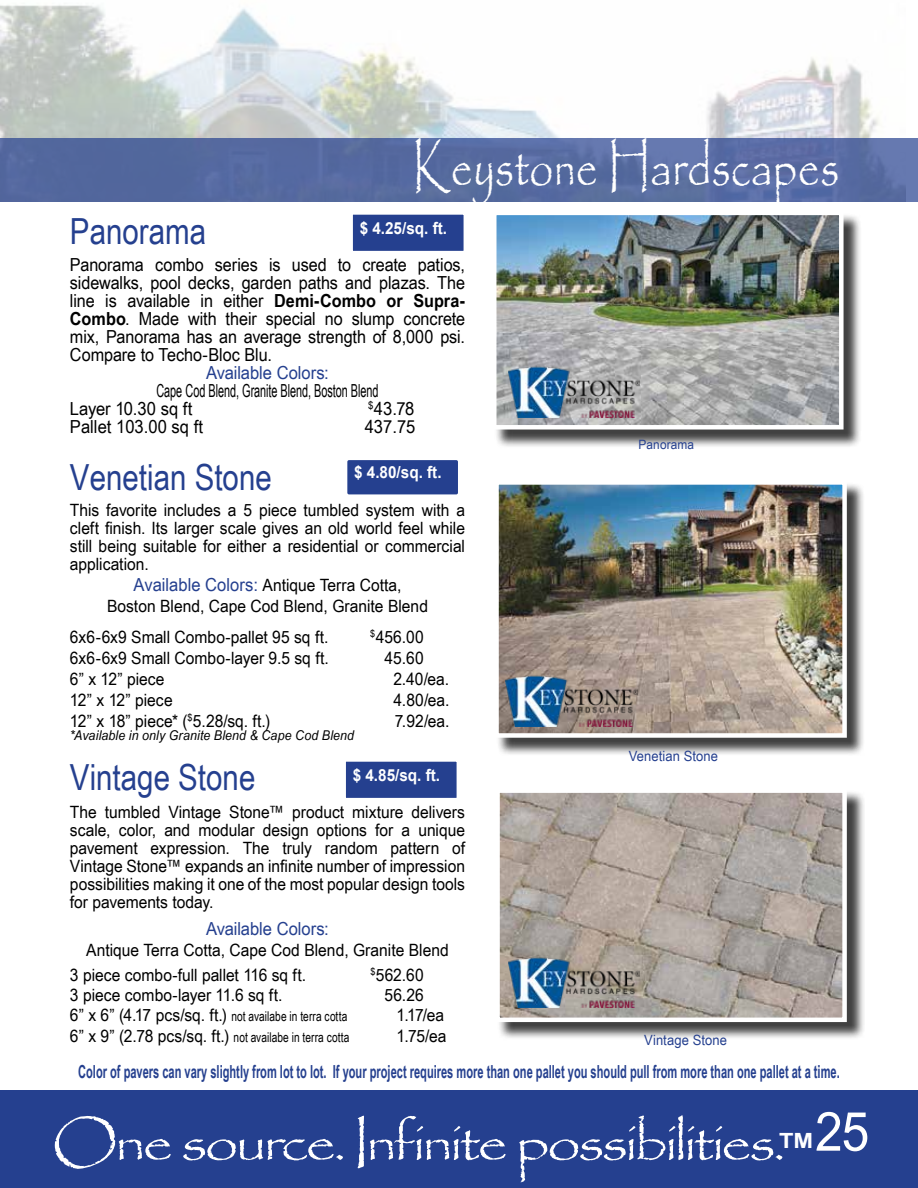
<style>
.page{position:relative;width:918px;height:1188px;background:#fff}
.page>*{position:absolute;margin:0;border:0;box-sizing:border-box;transform-origin:0 0}
.t1{font:57px "Papyrus";color:#fff;scale:.76 1}
.t2{font:54px "Papyrus";letter-spacing:-.055em;color:#fff;scale:1.13 1}
.t3{font:54px "Arial Narrow";color:#fff;scale:1.13 1}
.t4{font:36px "Arial Narrow";color:#25408f}
.t5{font:700 21px "Arial";color:#fff;scale:1.13 1}
.t6{font:18px/18px "Arial Narrow";letter-spacing:-.005em;color:#000;text-align:justify;scale:1.1 1}
.t7{font:700 18px "Arial Narrow";color:#25408f;scale:.75 1}
.t8{font:18px/18px "Arial Narrow";letter-spacing:-.005em;color:#000;scale:.74 1}
.t9{font:18px "Arial Narrow";letter-spacing:-.005em;color:#25408f;scale:1.13 1}
.t10{font:18px "Arial Narrow";letter-spacing:-.005em;color:#000;scale:1.13 1}
.t11{font:16.95px/18px "Arial Narrow";color:#000;text-align:justify;scale:1.13 1}
.t12{font:700 16.65px "Arial";color:#fff;scale:.92 1}
.t13{font:14.1px "Arial Narrow";letter-spacing:.005em;color:#25408f;scale:1.13 1}
.t14{font:13.5px "Arial Narrow";letter-spacing:.005em;color:#000;scale:.92 1}
.t15{font:italic 13.5px "Arial Narrow";letter-spacing:.01em;color:#000;scale:1.13 1}
.t16{font:12.9px "Arial Narrow";letter-spacing:.01em;color:#25408f;scale:1.13 1}
.s1{font-weight:700}
.s2{font-size:18px;color:#25408f}
.s3{font-size:16.95px}
</style>
<div class="page">
<div style="left:0;top:1090px;width:918px;height:98px;background:#25408f"></div>
<img style="left:0;top:5px;width:905px;height:134px">
<div style="left:0;top:139px;width:918px;height:63px;background:linear-gradient(to right,#52679c,#5d70a7)"></div>
<svg style="left:352px;top:214px;width:112px;height:37px;background:#2c4692"></svg>
<div style="left:498px;top:791px;width:367px;height:250px;background:#000;opacity:.75"></div>
<svg style="left:498px;top:791px;width:351px;height:233px;background:#aea59f"></svg>
<div style="left:497px;top:482px;width:368px;height:274px;background:#000;opacity:.75"></div>
<img style="left:497px;top:482px;width:352px;height:258px">
<div style="left:346px;top:459px;width:113px;height:37px;background:#25408f;border-radius:3px"></div>
<div style="left:344px;top:457px;width:117px;height:40px;border:3px solid #fff;border-radius:3px"></div>
<svg style="left:345px;top:761px;width:112px;height:37px;background:#2c4692"></svg>
<div style="left:494px;top:213px;width:368px;height:235px;background:#000;opacity:.75"></div>
<img style="left:494px;top:213px;width:352px;height:219px">
<img style="left:508px;top:363px;width:132px;height:55px">
<img style="left:508px;top:953px;width:132px;height:55px">
<img style="left:506px;top:672px;width:131px;height:54px">
<h1 class="t1" style="left:412px;top:131px;width:563px">Keystone Hardscapes</h1>
<h3 class="t4" style="left:70px;top:205px;width:138px">Panorama</h3>
<p class="t6" style="left:70px;top:255px;width:361px">Panorama combo series is used to create patios, sidewalks, pool decks, garden paths and plazas. The line is available in either <span class="s1">Demi-Combo or Supra-Combo</span>. Made with their special no slump concrete mix, Panorama has an average strength of 8,000 psi.<br>Compare to Techo-Bloc Blu.</p>
<p class="t9" style="left:206px;top:360px;width:110px">Available Colors:</p>
<p class="t8" style="left:70px;top:381px;width:419px;text-indent:86px">Cape Cod Blend, Granite Blend, Boston Blend<br>Layer 10.30 sq ft</p>
<p class="t12" style="left:360px;top:216px;width:97px">$ 4.25/sq. ft.</p>
<p class="t10" style="left:368px;top:396px;width:42px"><sup>$</sup>43.78</p>
<p class="t10" style="left:70px;top:414px;width:119px">Pallet 103.00 sq ft</p>
<p class="t10" style="left:365px;top:414px;width:46px">437.75</p>
<h3 class="t4" style="left:70px;top:451px;width:203px">Venetian Stone</h3>
<p class="t11" style="left:70px;top:500px;width:351px">This favorite includes a 5 piece tumbled system with a cleft finish. Its larger scale gives an old world feel while still being suitable for either a residential or commercial application.</p>
<p class="t11" style="left:107px;top:575px;width:286px;line-height:20.4px;text-align:center"><span class="s2">Available Colors:</span> Antique Terra Cotta,<br>Boston Blend, Cape Cod Blend, Granite Blend</p>
<p class="t11" style="left:70px;top:627px;width:230px">6x6-6x9 Small Combo-pallet 95 sq ft.</p>
<p class="t11" style="left:370px;top:627px;width:49px"><sup>$</sup>456.00</p>
<p class="t11" style="left:70px;top:648px;width:231px">6x6-6x9 Small Combo-layer 9.5 sq ft.</p>
<p class="t11" style="left:385px;top:648px;width:36px">45.60</p>
<p class="t11" style="left:70px;top:669px;width:85px">6” x 12” piece</p>
<p class="t11" style="left:393px;top:669px;width:51px">2.40/ea.</p>
<p class="t11" style="left:70px;top:690px;width:92px">12” x 12” piece</p>
<p class="t11" style="left:394px;top:690px;width:51px">4.80/ea.</p>
<p class="t11" style="left:70px;top:711px;width:179px">12” x 18” piece* (<sup>$</sup>5.28/sq. ft.)</p>
<p class="t11" style="left:395px;top:711px;width:50px">7.92/ea.</p>
<p class="t15" style="left:70px;top:726px;width:253px">*Available in only Granite Blend &amp; Cape Cod Blend</p>
<h3 class="t4" style="left:70px;top:751px;width:187px">Vintage Stone</h3>
<p class="t11" style="left:70px;top:803px;width:351px">The tumbled Vintage Stone™ product mixture delivers scale, color, and modular design options for a unique pavement expression. The truly random pattern of Vintage Stone™ expands an infinite number of impression possibilities making it one of the most popular design tools for pavements today.</p>
<p class="t9" style="left:206px;top:916px;width:110px">Available Colors:</p>
<p class="t11" style="left:70px;top:937px;width:337px;line-height:24.9px;text-indent:16px">Antique Terra Cotta, Cape Cod Blend, Granite Blend<br>3 piece combo-full pallet 116 sq ft.</p>
<p class="t12" style="left:354px;top:461px;width:97px">$ 4.80/sq. ft.</p>
<p class="t12" style="left:353px;top:763px;width:97px">$ 4.85/sq. ft.</p>
<p class="t11" style="left:370px;top:965px;width:49px"><sup>$</sup>562.60</p>
<p class="t11" style="left:70px;top:985px;width:189px">3 piece combo-layer 11.6 sq ft.</p>
<p class="t11" style="left:384px;top:985px;width:37px">56.26</p>
<p class="t14" style="left:70px;top:1007px;width:303px"><span class="s3">6” x 6” (4.17 pcs/sq. ft.)</span> not availabe in terra cotta</p>
<p class="t11" style="left:397px;top:1006px;width:44px">1.17/ea</p>
<p class="t14" style="left:70px;top:1027px;width:306px"><span class="s3">6” x 9” (2.78 pcs/sq. ft.)</span> not availabe in terra cotta</p>
<p class="t11" style="left:397px;top:1026px;width:46px">1.75/ea</p>
<p class="t16" style="left:639px;top:435px;width:51px">Panorama</p>
<p class="t13" style="left:629px;top:746px;width:81px">Venetian Stone</p>
<p class="t13" style="left:644px;top:1030px;width:75px">Vintage Stone</p>
<p class="t7" style="left:78px;top:1058px;width:1017px">Color of pavers can vary slightly from lot to lot. If your project requires more than one pallet you should pull from more than one pallet at a time.</p>
<h2 class="t3" style="left:815px;top:1092px;width:50px">25</h2>
<h2 class="t2" style="left:52px;top:1110px;width:651px">One source. Infinite possibilities.</h2>
<p class="t5" style="left:779px;top:1126px;width:32px">TM</p>
</div>
